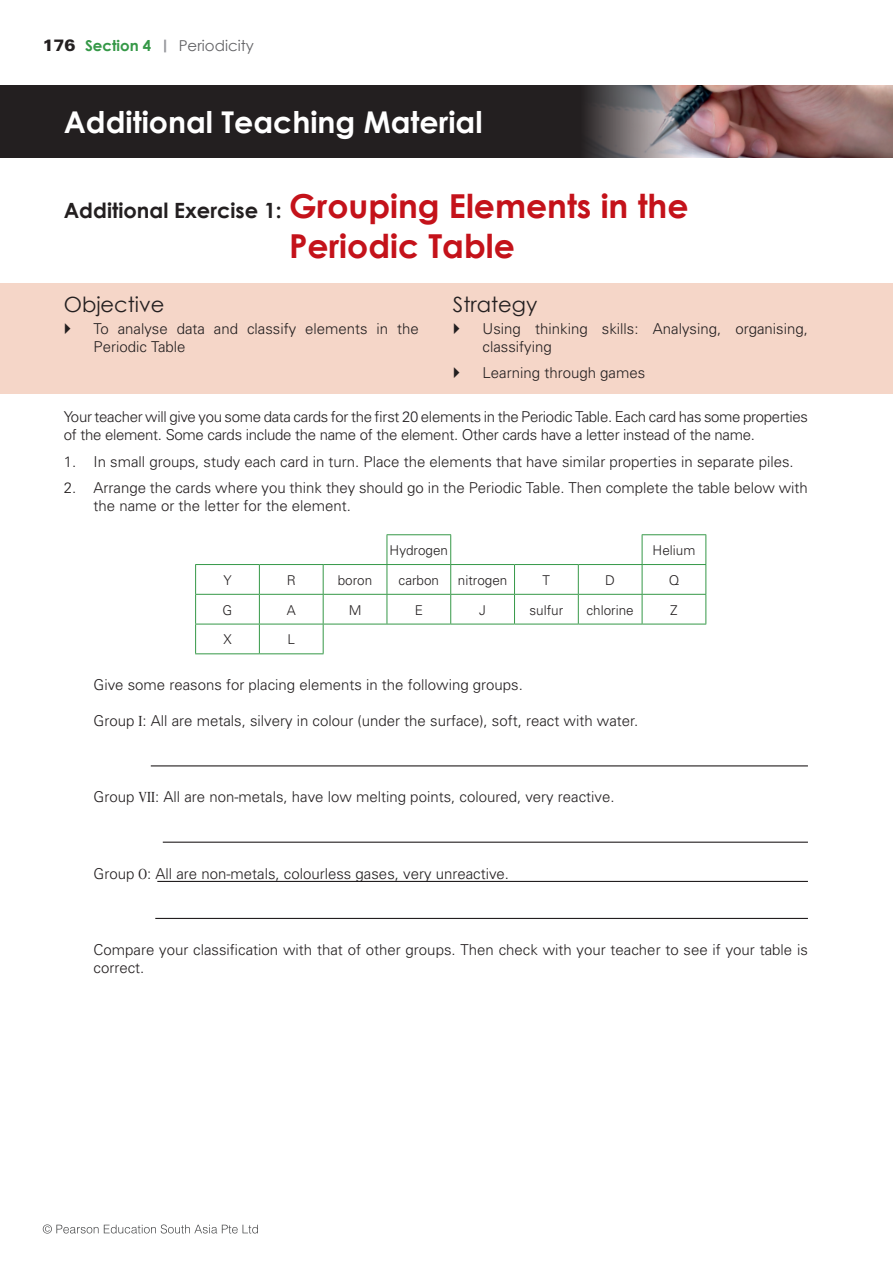
<style>
.page{position:relative;width:893px;height:1263px;background:#fff}
.page>*{position:absolute;margin:0;border:0;box-sizing:border-box;transform-origin:0 0}
.t1{font:700 33px/39.6px "Century Gothic";color:#c4121a}
.t2{font:700 30px "Century Gothic";color:#fff}
.t3{font:21px "Century Gothic";color:#231f20}
.t4{font:300 15px/18px "Univers";color:#231f20}
.t5{font:300 15px/18px "Univers";letter-spacing:-.02em;color:#231f20}
.t6{font:700 15px "Century Gothic";color:#359847}
.t7{font:15px "Century Gothic";color:#636366}
.t8{font:300 13.5px "Univers";color:#231f20}
.s1{font-family:"Univers";font-weight:900;font-size:16.5px;color:#231f20}
.s2{font-size:21px;color:#231f20}
.s3{font-family:"Times";font-weight:400}
</style>
<div class="page">
<div style="left:0;top:85px;width:893px;height:73px;background:#231f20"></div>
<img style="left:586px;top:85px;width:307px;height:73px">
<hr style="left:157px;top:881px;width:651px;height:1px;background:#231f20">
<hr style="left:195px;top:564px;width:64px;height:1px;background:#359847">
<hr style="left:259px;top:564px;width:64px;height:1px;background:#359847">
<hr style="left:323px;top:564px;width:64px;height:1px;background:#359847">
<hr style="left:387px;top:534px;width:64px;height:1px;background:#359847">
<hr style="left:387px;top:564px;width:64px;height:1px;background:#359847">
<hr style="left:451px;top:564px;width:63px;height:1px;background:#359847">
<hr style="left:514px;top:564px;width:64px;height:1px;background:#359847">
<hr style="left:578px;top:564px;width:64px;height:1px;background:#359847">
<hr style="left:642px;top:534px;width:64px;height:1px;background:#359847">
<hr style="left:642px;top:564px;width:64px;height:1px;background:#359847">
<hr style="left:195px;top:594px;width:64px;height:1px;background:#359847">
<hr style="left:259px;top:594px;width:64px;height:1px;background:#359847">
<hr style="left:323px;top:594px;width:64px;height:1px;background:#359847">
<svg style="left:387px;top:535px;width:1px;height:89px"></svg>
<hr style="left:387px;top:594px;width:64px;height:1px;background:#359847">
<svg style="left:450px;top:535px;width:1px;height:89px"></svg>
<hr style="left:451px;top:594px;width:63px;height:1px;background:#359847">
<svg style="left:514px;top:565px;width:1px;height:59px"></svg>
<hr style="left:514px;top:594px;width:64px;height:1px;background:#359847">
<svg style="left:578px;top:565px;width:1px;height:59px"></svg>
<hr style="left:578px;top:594px;width:64px;height:1px;background:#359847">
<svg style="left:642px;top:535px;width:1px;height:89px"></svg>
<hr style="left:642px;top:594px;width:64px;height:1px;background:#359847">
<svg style="left:705px;top:535px;width:1px;height:89px"></svg>
<svg style="left:195px;top:565px;width:1px;height:88px"></svg>
<hr style="left:195px;top:624px;width:64px;height:1px;background:#359847">
<hr style="left:195px;top:653px;width:64px;height:1px;background:#359847">
<svg style="left:259px;top:565px;width:1px;height:88px"></svg>
<hr style="left:259px;top:624px;width:64px;height:1px;background:#359847">
<hr style="left:259px;top:653px;width:65px;height:1px;background:#359847">
<svg style="left:323px;top:565px;width:1px;height:88px"></svg>
<hr style="left:323px;top:624px;width:64px;height:1px;background:#359847">
<hr style="left:387px;top:624px;width:64px;height:1px;background:#359847">
<hr style="left:451px;top:624px;width:63px;height:1px;background:#359847">
<hr style="left:514px;top:624px;width:64px;height:1px;background:#359847">
<hr style="left:578px;top:624px;width:64px;height:1px;background:#359847">
<hr style="left:642px;top:624px;width:64px;height:1px;background:#359847">
<hr style="left:151px;top:765px;width:657px;height:1px;background:#231f20">
<hr style="left:163px;top:842px;width:645px;height:1px;background:#231f20">
<hr style="left:155px;top:918px;width:653px;height:1px;background:#231f20">
<div style="left:0;top:283px;width:893px;height:111px;background:#f5d6c8"></div>
<svg style="left:43px;top:1224px;width:215px;height:9px"></svg>
<svg style="left:164px;top:40px;width:2px;height:12px"></svg>
<p class="t6" style="left:43px;top:36px;width:110px"><span class="s1">176</span> Section 4</p>
<p class="t7" style="left:179px;top:37px;width:77px">Periodicity</p>
<h2 class="t2" style="left:64px;top:103px;width:420px">Additional Teaching Material</h2>
<h1 class="t1" style="left:289px;top:186px;width:401px;text-indent:-225px"><span class="s2">Additional Exercise 1:</span> Grouping Elements in the<br>Periodic Table</h1>
<h3 class="t3" style="left:64px;top:291px;width:102px">Objective</h3>
<p class="t4" style="left:94px;top:319px;width:327px">To analyse data and classify elements in the<br>Periodic Table</p>
<h3 class="t3" style="left:453px;top:291px;width:86px">Strategy</h3>
<p class="t4" style="left:483px;top:319px;width:327px">Using thinking skills: Analysing, organising, classifying</p>
<p class="t4" style="left:483px;top:364px;width:164px">Learning through games</p>
<p class="t5" style="left:64px;top:408px;width:746px">Your teacher will give you some data cards for the first 20 elements in the Periodic Table. Each card has some properties of the element. Some cards include the name of the element. Other cards have a letter instead of the name.</p>
<p class="t4" style="left:64px;top:453px;width:731px">1. In small groups, study each card in turn. Place the elements that have similar properties in separate piles.</p>
<p class="t4" style="left:94px;top:479px;width:716px;text-indent:-30px">2. Arrange the cards where you think they should go in the Periodic Table. Then complete the table below with the name or the letter for the element.</p>
<p class="t8" style="left:390px;top:542px;width:60px">Hydrogen</p>
<p class="t8" style="left:653px;top:542px;width:44px">Helium</p>
<p class="t8" style="left:223px;top:572px;width:10px">Y</p>
<p class="t8" style="left:287px;top:572px;width:11px">R</p>
<p class="t8" style="left:338px;top:572px;width:36px">boron</p>
<p class="t8" style="left:399px;top:572px;width:42px">carbon</p>
<p class="t8" style="left:458px;top:572px;width:51px">nitrogen</p>
<p class="t8" style="left:543px;top:572px;width:9px">T</p>
<p class="t8" style="left:605px;top:572px;width:11px">D</p>
<p class="t8" style="left:669px;top:572px;width:12px">Q</p>
<p class="t8" style="left:223px;top:602px;width:11px">G</p>
<p class="t8" style="left:287px;top:602px;width:11px">A</p>
<p class="t8" style="left:349px;top:602px;width:14px">M</p>
<p class="t8" style="left:415px;top:602px;width:10px">E</p>
<p class="t8" style="left:479px;top:602px;width:8px">J</p>
<p class="t8" style="left:529px;top:602px;width:35px">sulfur</p>
<p class="t8" style="left:586px;top:602px;width:49px">chlorine</p>
<p class="t8" style="left:670px;top:602px;width:9px">Z</p>
<p class="t8" style="left:223px;top:631px;width:10px">X</p>
<p class="t8" style="left:287px;top:631px;width:9px">L</p>
<p class="t4" style="left:94px;top:676px;width:431px">Give some reasons for placing elements in the following groups.</p>
<p class="t4" style="left:94px;top:712px;width:546px">Group <span class="s3">I</span>: All are metals, silvery in colour (under the surface), soft, react with water.</p>
<p class="t4" style="left:94px;top:788px;width:522px">Group <span class="s3">VII</span>: All are non-metals, have low melting points, coloured, very reactive.</p>
<p class="t4" style="left:94px;top:864px;width:417px">Group <span class="s3">O</span>: All are non-metals, colourless gases, very unreactive.</p>
<p class="t4" style="left:94px;top:941px;width:716px">Compare your classification with that of other groups. Then check with your teacher to see if your table is correct.</p>
</div>
